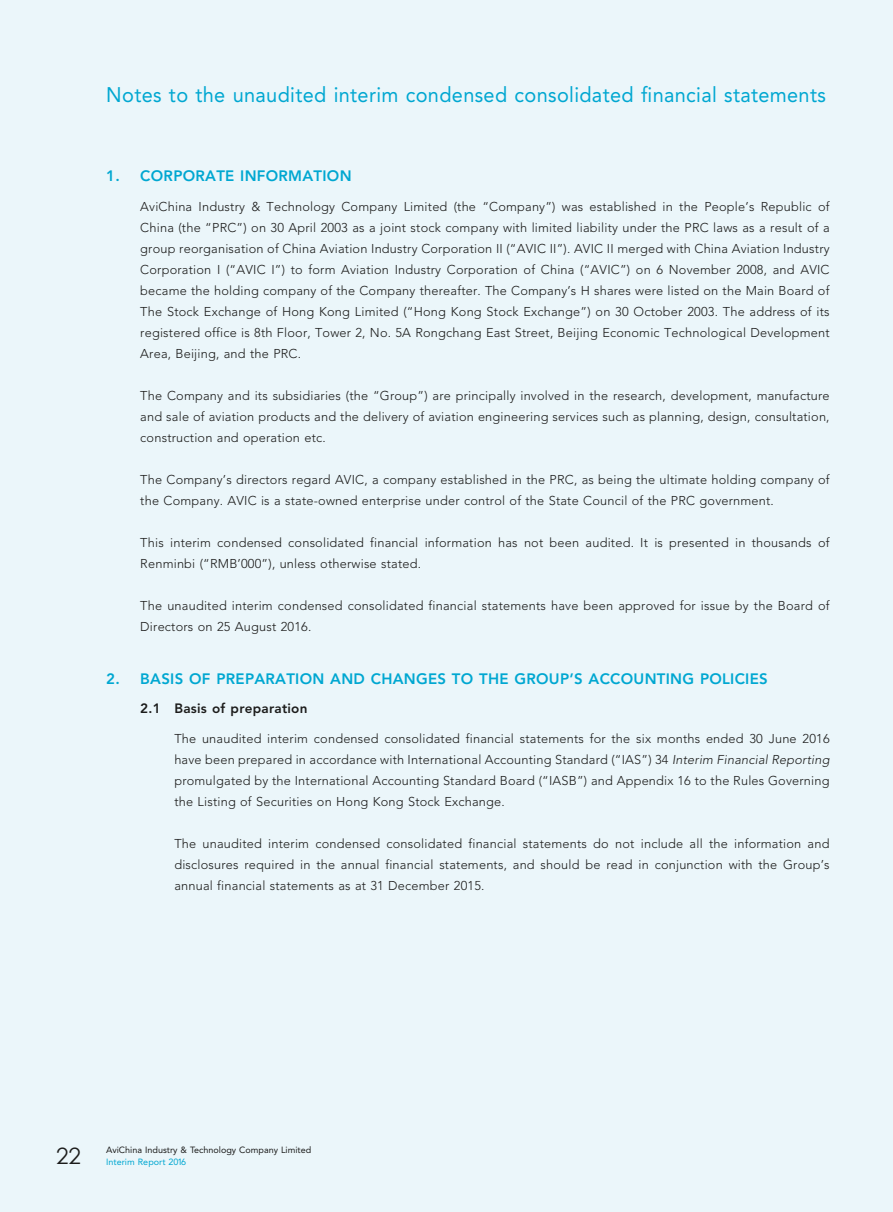
<style>
.page{position:relative;width:893px;height:1212px;background:#ebf6fa}
.page>*{position:absolute;margin:0;border:0;box-sizing:border-box;transform-origin:0 0}
.t1{font:22.5px "Century Gothic";color:#1c1c1b}
.t2{font:21px "Avenir LT Std";letter-spacing:.015em;color:#00a7d1;scale:.95 1}
.t3{font:800 15px "Avenir LT Std";letter-spacing:.02em;color:#00a7d1}
.t4{font:800 13.5px "Avenir LT Std";letter-spacing:.02em;color:#1c1c1b}
.t5{font:300 12.75px/21px "Avenir LT Std";letter-spacing:.015em;color:#1c1c1b;text-align:justify}
.t6{font:9px "Avenir LT Std";color:#1c1c1b}
.t7{font:9px "Avenir LT Std";color:#00a7d1}
.s1{font-style:italic}
</style>
<div class="page">
<h2 class="t2" style="left:106px;top:83px;width:759px">Notes to the unaudited interim condensed consolidated financial statements</h2>
<p class="t3" style="left:106px;top:167px;width:247px">1. CORPORATE INFORMATION</p>
<p class="t5" style="left:140px;top:196px;width:691px">AviChina Industry &amp; Technology Company Limited (the “Company”) was established in the People’s Republic of China (the “PRC”) on 30 April 2003 as a joint stock company with limited liability under the PRC laws as a result of a group reorganisation of China Aviation Industry Corporation II (“AVIC II”). AVIC II merged with China Aviation Industry Corporation I (“AVIC I”) to form Aviation Industry Corporation of China (“AVIC”) on 6 November 2008, and AVIC became the holding company of the Company thereafter. The Company’s H shares were listed on the Main Board of The Stock Exchange of Hong Kong Limited (“Hong Kong Stock Exchange”) on 30 October 2003. The address of its registered office is 8th Floor, Tower 2, No. 5A Rongchang East Street, Beijing Economic Technological Development Area, Beijing, and the PRC.</p>
<p class="t5" style="left:140px;top:385px;width:691px">The Company and its subsidiaries (the “Group”) are principally involved in the research, development, manufacture and sale of aviation products and the delivery of aviation engineering services such as planning, design, consultation, construction and operation etc.</p>
<p class="t5" style="left:140px;top:469px;width:691px">The Company’s directors regard AVIC, a company established in the PRC, as being the ultimate holding company of the Company. AVIC is a state-owned enterprise under control of the State Council of the PRC government.</p>
<p class="t5" style="left:140px;top:532px;width:691px">This interim condensed consolidated financial information has not been audited. It is presented in thousands of<br>Renminbi (“RMB’000”), unless otherwise stated.</p>
<p class="t5" style="left:140px;top:595px;width:691px">The unaudited interim condensed consolidated financial statements have been approved for issue by the Board of<br>Directors on 25 August 2016.</p>
<p class="t3" style="left:106px;top:670px;width:663px">2. BASIS OF PREPARATION AND CHANGES TO THE GROUP’S ACCOUNTING POLICIES</p>
<p class="t4" style="left:140px;top:701px;width:169px">2.1 Basis of preparation</p>
<p class="t5" style="left:174px;top:728px;width:657px">The unaudited interim condensed consolidated financial statements for the six months ended 30 June 2016 have been prepared in accordance with International Accounting Standard (“IAS”) 34 <span class="s1">Interim Financial Reporting </span>promulgated by the International Accounting Standard Board (“IASB”) and Appendix 16 to the Rules Governing the Listing of Securities on Hong Kong Stock Exchange.</p>
<p class="t5" style="left:174px;top:833px;width:657px">The unaudited interim condensed consolidated financial statements do not include all the information and disclosures required in the annual financial statements, and should be read in conjunction with the Group’s annual financial statements as at 31 December 2015.</p>
<h1 class="t1" style="left:56px;top:1140px;width:26px">22</h1>
<p class="t6" style="left:106px;top:1144px;width:206px">AviChina Industry &amp; Technology Company Limited</p>
<p class="t7" style="left:106px;top:1156px;width:81px">Interim Report 2016</p>
</div>
